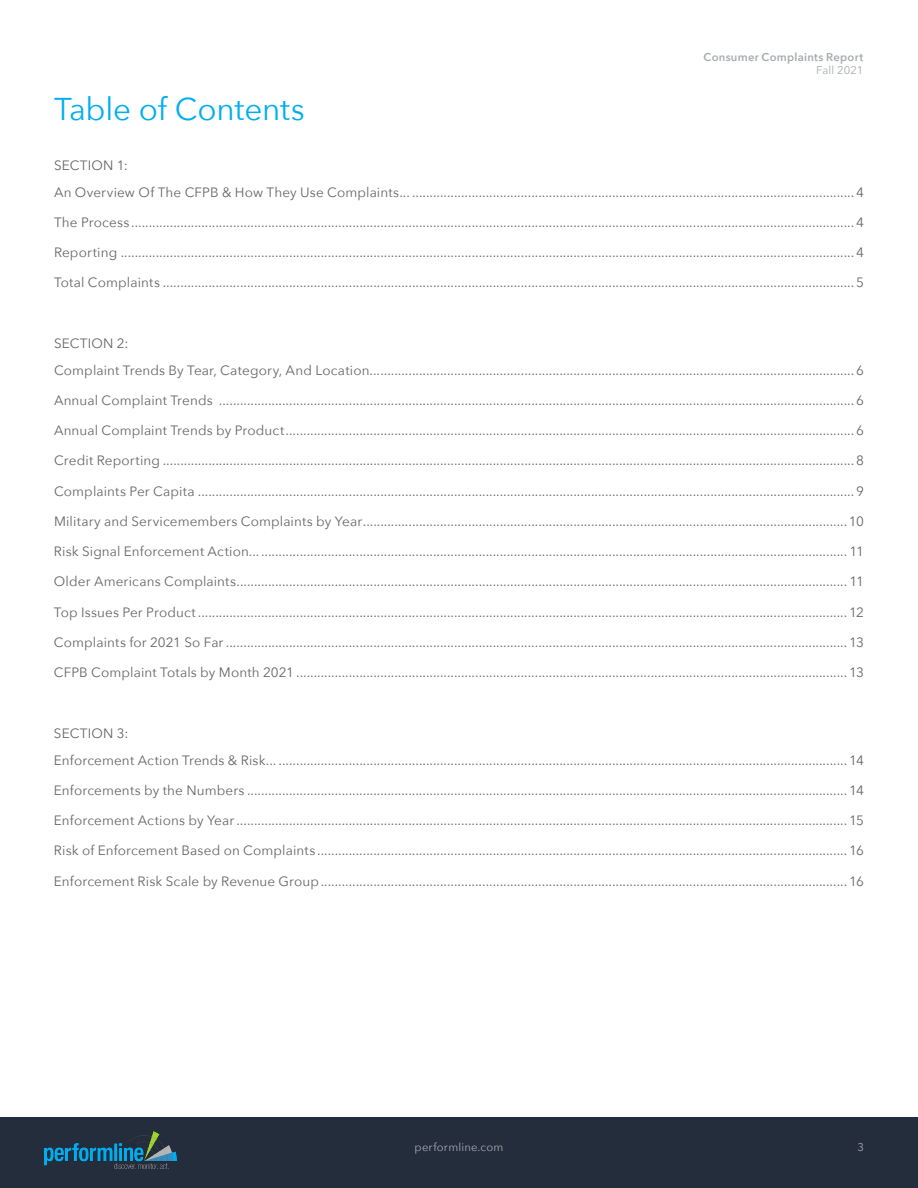
<style>
.page{position:relative;width:918px;height:1188px;background:#fff}
.page>*{position:absolute;margin:0;border:0;box-sizing:border-box;transform-origin:0 0}
.t1{font:31.5px "Avenir Next";letter-spacing:-.01em;color:#00aeef}
.t2{font:13.5px/27px "Avenir Next";letter-spacing:.01em;color:#666}
.t3{font:11.25px "Avenir Next";letter-spacing:.015em;color:#a7abb1}
.t4{font:600 11.25px "Avenir Next";letter-spacing:.02em;color:#a7abb1}
</style>
<div class="page">
<div style="left:0;top:1117px;width:918px;height:71px;background:#242d3c"></div>
<img style="left:45px;top:1131px;width:131px;height:38px">
<p class="t4" style="left:704px;top:47px;width:161px">Consumer Complaints Report</p>
<p class="t3" style="left:816px;top:61px;width:49px">Fall 2021</p>
<h1 class="t1" style="left:54px;top:83px;width:252px">Table of Contents</h1>
<p class="t2" style="left:54px;top:151px;width:811px">SECTION 1:<br>An Overview Of The CFPB &amp; How They Use Complaints... ..............................................................................................................................4</p>
<p class="t2" style="left:54px;top:208px;width:811px">The Process ..............................................................................................................................................................................................................4</p>
<p class="t2" style="left:54px;top:238px;width:811px">Reporting .................................................................................................................................................................................................................4</p>
<p class="t2" style="left:54px;top:269px;width:811px">Total Complaints .....................................................................................................................................................................................................5</p>
<p class="t2" style="left:54px;top:329px;width:811px">SECTION 2:<br>Complaint Trends By Tear, Category, And Location..........................................................................................................................................6</p>
<p class="t2" style="left:54px;top:386px;width:812px">Annual Complaint Trends .....................................................................................................................................................................................6</p>
<p class="t2" style="left:54px;top:416px;width:812px">Annual Complaint Trends by Product..................................................................................................................................................................6</p>
<p class="t2" style="left:54px;top:447px;width:812px">Credit Reporting .....................................................................................................................................................................................................8</p>
<p class="t2" style="left:54px;top:477px;width:812px">Complaints Per Capita ...........................................................................................................................................................................................9</p>
<p class="t2" style="left:54px;top:507px;width:811px">Military and Servicemembers Complaints by Year..........................................................................................................................................10</p>
<p class="t2" style="left:54px;top:537px;width:812px">Risk Signal Enforcement Action.......................................................................................................................................................................... 11</p>
<p class="t2" style="left:54px;top:568px;width:811px">Older Americans Complaints.............................................................................................................................................................................. 11</p>
<p class="t2" style="left:54px;top:598px;width:812px">Top Issues Per Product.........................................................................................................................................................................................12</p>
<p class="t2" style="left:54px;top:628px;width:812px">Complaints for 2021 So Far .................................................................................................................................................................................13</p>
<p class="t2" style="left:54px;top:658px;width:812px">CFPB Complaint Totals by Month 2021 .............................................................................................................................................................13</p>
<p class="t2" style="left:54px;top:719px;width:812px">SECTION 3:<br>Enforcement Action Trends &amp; Risk... ..................................................................................................................................................................14</p>
<p class="t2" style="left:54px;top:776px;width:812px">Enforcements by the Numbers ...........................................................................................................................................................................14</p>
<p class="t2" style="left:54px;top:806px;width:812px">Enforcement Actions by Year ..............................................................................................................................................................................15</p>
<p class="t2" style="left:54px;top:837px;width:811px">Risk of Enforcement Based on Complaints .......................................................................................................................................................16</p>
<p class="t2" style="left:54px;top:867px;width:812px">Enforcement Risk Scale by Revenue Group......................................................................................................................................................16</p>
<p class="t3" style="left:415px;top:1138px;width:90px">performline.com</p>
<p class="t3" style="left:857px;top:1138px;width:8px">3</p>
</div>
